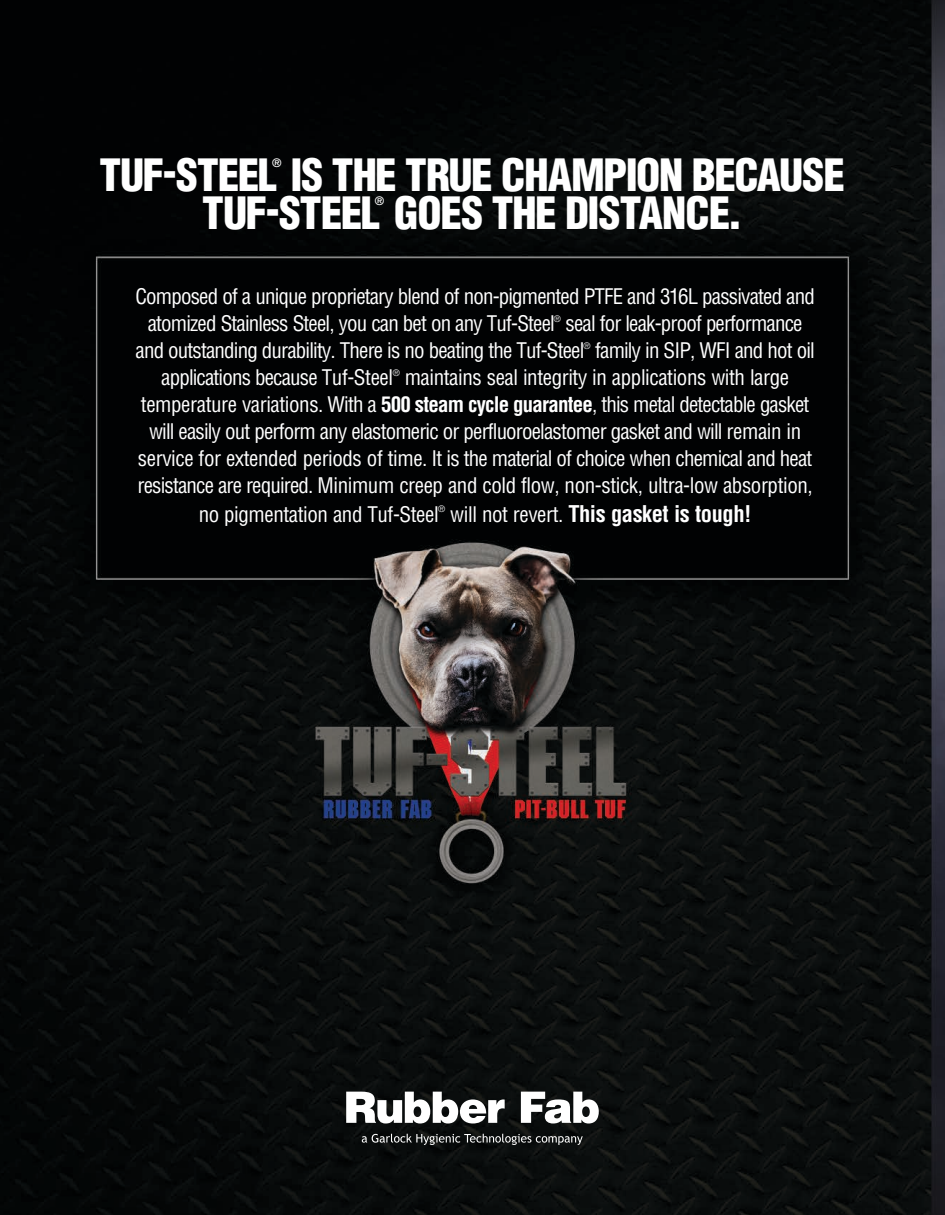
<style>
.page{position:relative;width:945px;height:1215px;background:#fff}
.page>*{position:absolute;margin:0;border:0;box-sizing:border-box;transform-origin:0 0}
.t1{font:900 condensed 43.5px "Helvetica LT Std";letter-spacing:-.04em;color:#fff}
.t2{font:900 condensed 43.5px "Helvetica LT Std";letter-spacing:-.02em;color:#fff}
.t3{font:700 condensed 22.5px "Helvetica LT Std";letter-spacing:-.02em;color:#fff}
.t4{font:condensed 21px/27px "Helvetica LT Std";letter-spacing:-.04em;color:#fff}
.t5{font:condensed 21px "Helvetica LT Std";letter-spacing:-.02em;color:#fff}
.t6{font:700 condensed 11.4px "Helvetica LT Std";color:#fff}
.t7{font:condensed 8.7px "Helvetica LT Std";color:#fff}
.s1{font-weight:700}
.s2{font-weight:400;font-size:21px}
</style>
<div class="page">
<img style="left:0;top:0;width:945px;height:1215px">
<svg style="left:346px;top:1092px;width:159px;height:32px"></svg>
<svg style="left:521px;top:1092px;width:78px;height:32px"></svg>
<svg style="left:362px;top:1134px;width:221px;height:11px;background:#424444"></svg>
<h1 class="t1" style="left:99px;top:148px;width:747px">TUF-STEEL IS THE TRUE CHAMPION BECAUSE</h1>
<p class="t6" style="left:272px;top:156px;width:11px">®</p>
<h1 class="t2" style="left:202px;top:185px;width:542px">TUF-STEEL GOES THE DISTANCE.</h1>
<p class="t6" style="left:375px;top:193px;width:11px">®</p>
<p class="t4" style="left:148px;top:283px;width:669px;text-indent:-12px">Composed of a unique proprietary blend of non-pigmented PTFE and 316L passivated and atomized Stainless Steel, you can bet on any Tuf-Steel</p>
<p class="t7" style="left:554px;top:313px;width:8px">®</p>
<p class="t4" style="left:136px;top:310px;width:669px;text-indent:430px">seal for leak-proof performance and outstanding durability. There is no beating the Tuf-Steel</p>
<p class="t7" style="left:584px;top:340px;width:8px">®</p>
<p class="t4" style="left:595px;top:337px;width:221px">family in SIP, WFI and hot oil</p>
<p class="t4" style="left:161px;top:364px;width:233px">applications because Tuf-Steel</p>
<p class="t7" style="left:393px;top:367px;width:8px">®</p>
<p class="t5" style="left:405px;top:364px;width:386px">maintains seal integrity in applications with large</p>
<p class="t4" style="left:141px;top:391px;width:670px">temperature variations. With a <span class="s1">500 steam cycle guarantee</span>, this metal detectable gasket</p>
<p class="t4" style="left:149px;top:418px;width:654px">will easily out perform any elastomeric or perfluoroelastomer gasket and will remain in</p>
<p class="t4" style="left:138px;top:445px;width:676px">service for extended periods of time. It is the material of choice when chemical and heat</p>
<p class="t5" style="left:138px;top:472px;width:677px">resistance are required. Minimum creep and cold flow, non-stick, ultra-low absorption,</p>
<p class="t5" style="left:199px;top:501px;width:242px">no pigmentation and Tuf-Steel</p>
<p class="t7" style="left:438px;top:504px;width:8px">®</p>
<p class="t3" style="left:450px;top:499px;width:303px"><span class="s2">will not revert.</span> This gasket is tough!</p>
</div>
